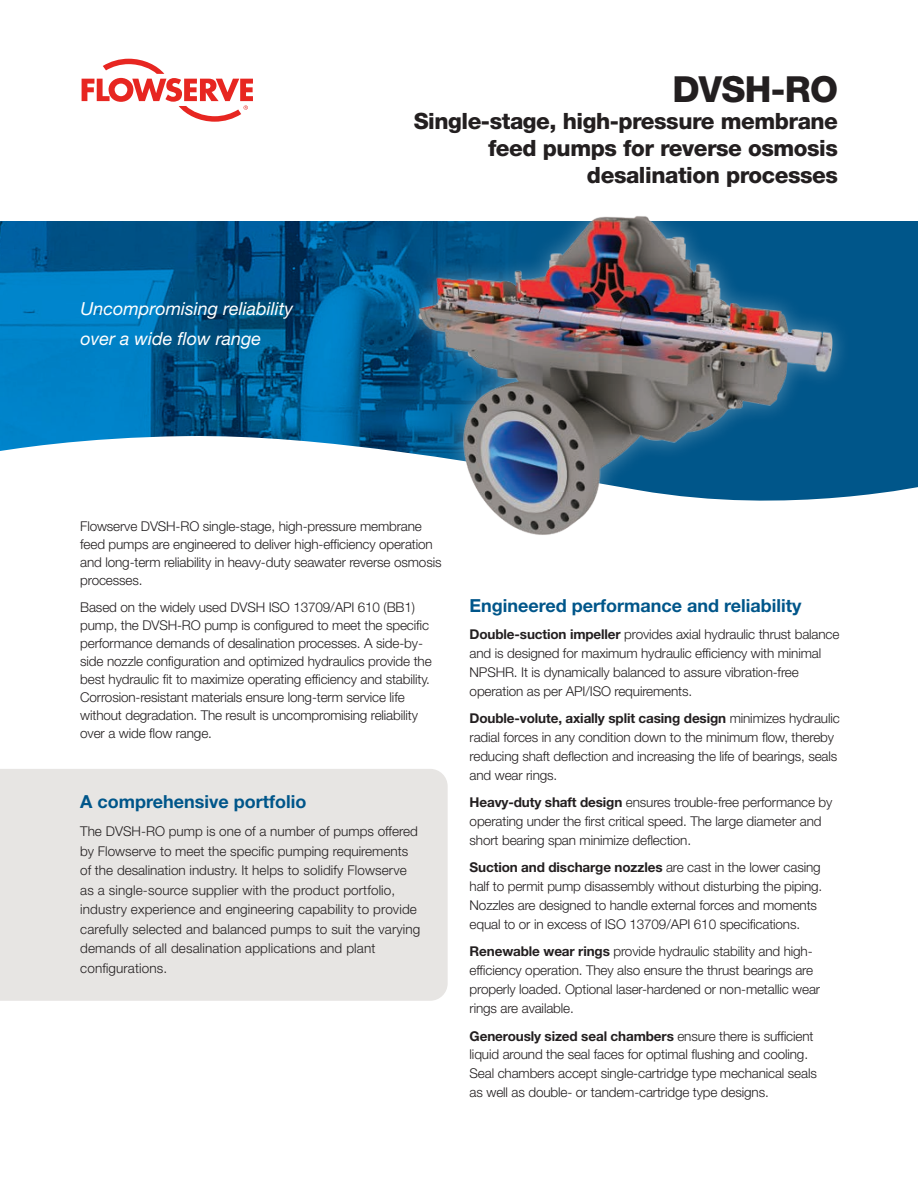
<style>
.page{position:relative;width:918px;height:1188px;background:#fff}
.page>*{position:absolute;margin:0;border:0;box-sizing:border-box;transform-origin:0 0}
.t1{font:800 36px "Helvetica Neue LT Std";letter-spacing:-.02em;color:#231f20}
.t2{font:800 22.5px/27px "Helvetica Neue LT Std";letter-spacing:-.02em;color:#231f20;text-align:right}
.Subhead_Level_1__blu{font:700 18px "Helvetica Neue LT Std";color:#00568a}
.Quotation{font:italic 18px/30px "Helvetica Neue LT Std";color:#fff}
.Body_copy{font:300 13.5px/18.9px "Helvetica Neue LT Std";letter-spacing:-.01em;color:#231f20}
.Body_copy-2{font:300 13.5px/19.5px "Helvetica Neue LT Std";letter-spacing:.01em;color:#231f20}
.s1{font-weight:700}
</style>
<div class="page">
<svg style="left:82px;top:59px;width:171px;height:63px"></svg>
<div style="left:0;top:221px;width:918px;height:366px;background:#00568a"></div>
<img style="left:0;top:221px;width:350px;height:213px">
<svg style="left:0;top:434px;width:918px;height:153px;background:#ecf3f7"></svg>
<div style="left:400px;top:197px;width:452px;height:357px;background:#fff;opacity:.33"></div>
<img style="left:350px;top:204px;width:488px;height:342px">
<div style="left:0;top:769px;width:448px;height:232px;background:#e7e5e3"></div>
<p class="Quotation" style="left:81px;top:293px;width:214px">Uncompromising reliability over a wide flow range</p>
<h1 class="t1" style="left:672px;top:68px;width:167px">DVSH-RO</h1>
<h2 class="t2" style="left:414px;top:108px;width:426px">Single-stage, high-pressure membrane feed pumps for reverse osmosis desalination processes</h2>
<p class="Body_copy" style="left:80px;top:517px;width:363px;line-height:18px">Flowserve DVSH-RO single-stage, high-pressure membrane feed pumps are engineered to deliver high-efficiency operation and long-term reliability in heavy-duty seawater reverse osmosis processes.</p>
<p class="Body_copy" style="left:80px;top:598px;width:353px;line-height:18px">Based on the widely used DVSH ISO 13709/API 610 (BB1) pump, the DVSH-RO pump is configured to meet the specific performance demands of desalination processes. A side-by&shy;side nozzle configuration and optimized hydraulics provide the best hydraulic fit to maximize operating efficiency and stability.<br>Corrosion-resistant materials ensure long-term service life without degradation. The result is uncompromising reliability over a wide flow range.</p>
<p class="Subhead_Level_1__blu" style="left:80px;top:791px;width:228px">A comprehensive portfolio</p>
<p class="Body_copy-2" style="left:80px;top:821px;width:342px">The DVSH-RO pump is one of a number of pumps offered by Flowserve to meet the specific pumping requirements of the desalination industry. It helps to solidify Flowserve as a single-source supplier with the product portfolio, industry experience and engineering capability to provide carefully selected and balanced pumps to suit the varying demands of all desalination applications and plant configurations.</p>
<p class="Subhead_Level_1__blu" style="left:470px;top:594px;width:333px">Engineered performance and reliability</p>
<p class="Body_copy" style="left:470px;top:624px;width:371px"><span class="s1">Double-suction impeller</span> provides axial hydraulic thrust balance and is designed for maximum hydraulic efficiency with minimal NPSHR. It is dynamically balanced to assure vibration-free operation as per API/ISO requirements.</p>
<p class="Body_copy" style="left:470px;top:709px;width:372px"><span class="s1">Double-volute, axially split casing design</span> minimizes hydraulic radial forces in any condition down to the minimum flow, thereby reducing shaft deflection and increasing the life of bearings, seals and wear rings.</p>
<p class="Body_copy" style="left:470px;top:793px;width:364px"><span class="s1">Heavy-duty shaft design</span> ensures trouble-free performance by operating under the first critical speed. The large diameter and short bearing span minimize deflection.</p>
<p class="Body_copy" style="left:470px;top:858px;width:354px"><span class="s1">Suction and discharge nozzles</span> are cast in the lower casing half to permit pump disassembly without disturbing the piping.<br>Nozzles are designed to handle external forces and moments equal to or in excess of ISO 13709/API 610 specifications.</p>
<p class="Body_copy" style="left:470px;top:942px;width:352px"><span class="s1">Renewable wear rings</span> provide hydraulic stability and high&shy;efficiency operation. They also ensure the thrust bearings are properly loaded. Optional laser-hardened or non-metallic wear rings are available.</p>
<p class="Body_copy" style="left:470px;top:1026px;width:349px"><span class="s1">Generously sized seal chambers</span> ensure there is sufficient liquid around the seal faces for optimal flushing and cooling.<br>Seal chambers accept single-cartridge type mechanical seals as well as double- or tandem-cartridge type designs.</p>
</div>
